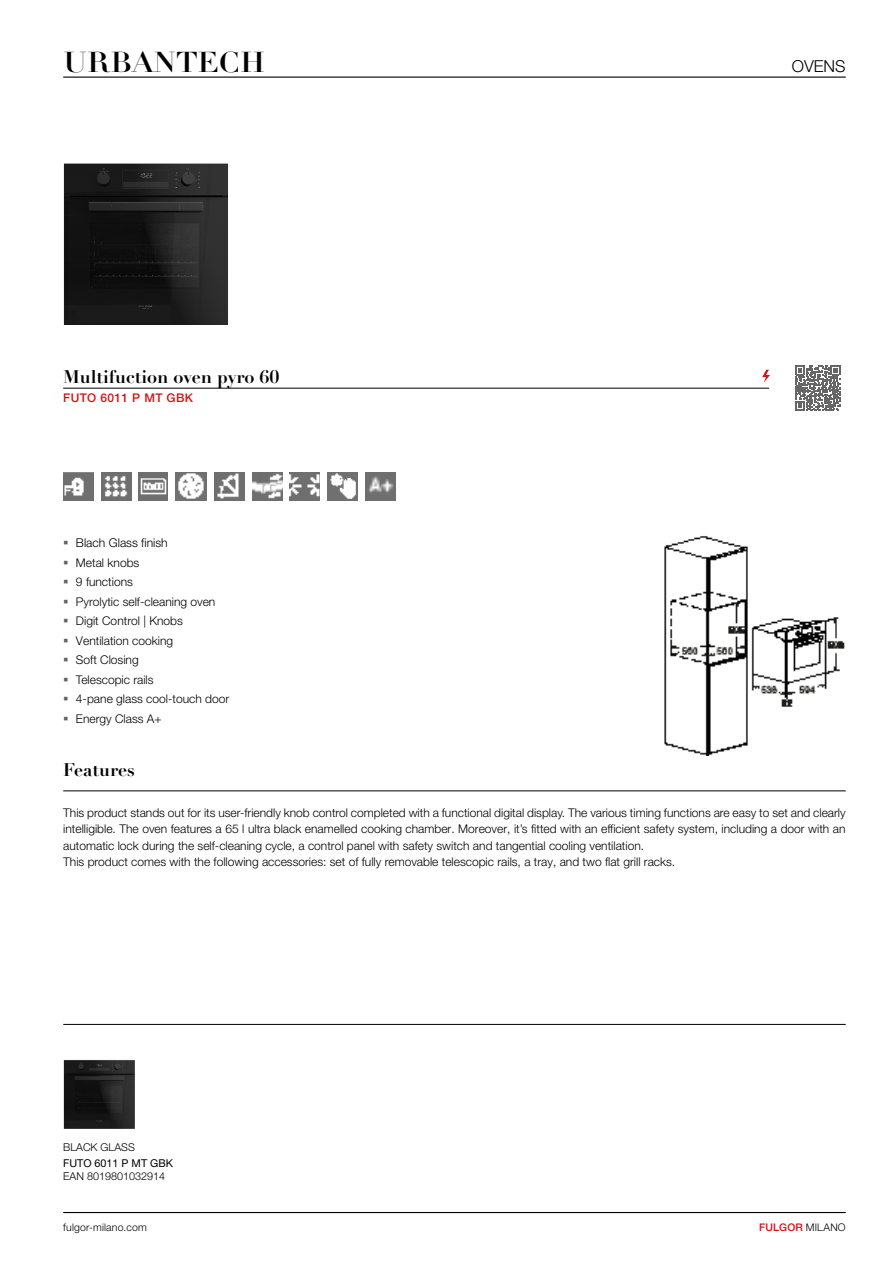
<style>
.page{position:relative;width:893px;height:1263px;background:#fff}
.page>*{position:absolute;margin:0;border:0;box-sizing:border-box;transform-origin:0 0}
.t1{font:28.35px "Didot LT Pro Headline";color:#000;scale:1.11 1}
.t2{font:700 18px "Didot LT Pro";color:#000}
.t3{font:300 16.5px "Helvetica Neue LT Std";color:#000}
.t4{font:300 12.15px "Helvetica Neue LT Std";color:#000}
.t5{font:300 12px/16.5px "Helvetica Neue LT Std";color:#000}
.t6{font:500 12px "Helvetica Neue LT Std";letter-spacing:.03em;color:#d51317}
.t7{font:300 10.8px "Helvetica Neue LT Std";color:#000}
.t8{font:10.8px "Helvetica Neue LT Std";color:#000}
.t9{font:300 10.5px "Helvetica Neue LT Std";letter-spacing:.02em;color:#000}
.t10{font:500 10.5px "Helvetica Neue LT Std";letter-spacing:.02em;color:#e30613}
.s1{color:#646363}
.s2{font-weight:300;color:#000}
</style>
<div class="page">
<hr style="left:63px;top:77px;width:783px;height:1px;background:#000">
<hr style="left:63px;top:388px;width:706px;height:1px;background:#000">
<hr style="left:63px;top:791px;width:783px;height:1px;background:#000">
<hr style="left:63px;top:1024px;width:783px;height:1px;background:#000">
<img style="left:664px;top:536px;width:181px;height:219px">
<svg style="left:762px;top:370px;width:8px;height:13px"></svg>
<img style="left:252px;top:472px;width:30px;height:29px">
<img style="left:290px;top:472px;width:30px;height:29px">
<img style="left:328px;top:472px;width:30px;height:29px">
<img style="left:365px;top:472px;width:30px;height:29px">
<img style="left:63px;top:472px;width:30px;height:29px">
<img style="left:176px;top:472px;width:30px;height:29px">
<img style="left:101px;top:472px;width:30px;height:29px">
<img style="left:214px;top:472px;width:30px;height:29px">
<img style="left:139px;top:472px;width:29px;height:29px">
<img style="left:63px;top:1060px;width:72px;height:68px">
<img style="left:63px;top:163px;width:165px;height:161px">
<svg style="left:795px;top:366px;width:45px;height:45px"></svg>
<hr style="left:63px;top:1212px;width:783px;height:1px;background:#000">
<h1 class="t1" style="left:63px;top:45px;width:183px">URBANTECH</h1>
<h3 class="t3" style="left:792px;top:56px;width:55px">OVENS</h3>
<h2 class="t2" style="left:63px;top:365px;width:218px">Multifuction oven pyro 60</h2>
<p class="t6" style="left:63px;top:390px;width:131px">FUTO 6011 P MT GBK</p>
<p class="t4" style="left:63px;top:535px;width:106px"><span class="s1">▪</span> Blach Glass finish</p>
<p class="t5" style="left:63px;top:554px;width:78px"><span class="s1">▪</span> Metal knobs</p>
<p class="t5" style="left:63px;top:573px;width:71px"><span class="s1">▪</span> 9 functions</p>
<p class="t5" style="left:63px;top:593px;width:154px"><span class="s1">▪</span> Pyrolytic self-cleaning oven</p>
<p class="t5" style="left:63px;top:612px;width:121px"><span class="s1">▪</span> Digit Control | Knobs</p>
<p class="t5" style="left:63px;top:632px;width:111px"><span class="s1">▪</span> Ventilation cooking</p>
<p class="t5" style="left:63px;top:651px;width:77px"><span class="s1">▪</span> Soft Closing</p>
<p class="t5" style="left:63px;top:671px;width:92px"><span class="s1">▪</span> Telescopic rails</p>
<p class="t5" style="left:63px;top:690px;width:167px"><span class="s1">▪</span> 4-pane glass cool-touch door</p>
<p class="t5" style="left:63px;top:710px;width:100px"><span class="s1">▪</span> Energy Class A+</p>
<h2 class="t2" style="left:63px;top:758px;width:73px">Features</h2>
<p class="t5" style="left:63px;top:804px;width:784px">This product stands out for its user-friendly knob control completed with a functional digital display. The various timing functions are easy to set and clearly intelligible. The oven features a 65 l ultra black enamelled cooking chamber. Moreover, it’s fitted with an efficient safety system, including a door with an automatic lock during the self-cleaning cycle, a control panel with safety switch and tangential cooling ventilation.<br>This product comes with the following accessories: set of fully removable telescopic rails, a tray, and two flat grill racks.</p>
<p class="t7" style="left:63px;top:1140px;width:73px">BLACK GLASS</p>
<p class="t8" style="left:63px;top:1157px;width:111px">FUTO 6011 P MT GBK</p>
<p class="t7" style="left:63px;top:1170px;width:103px">EAN 8019801032914</p>
<p class="t9" style="left:63px;top:1220px;width:85px">fulgor-milano.com</p>
<p class="t10" style="left:759px;top:1220px;width:88px">FULGOR <span class="s2">MILANO</span></p>
</div>
